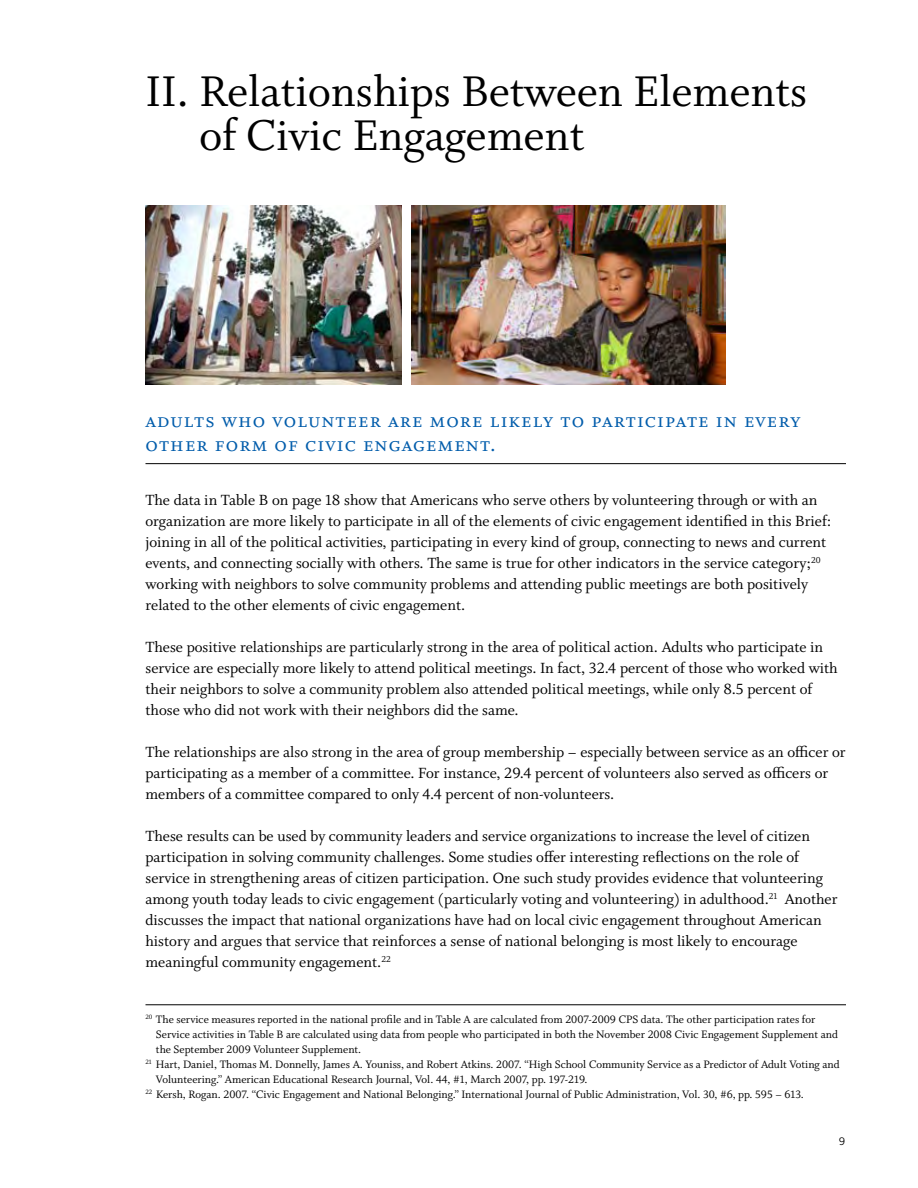
<style>
.page{position:relative;width:918px;height:1188px;background:#fff}
.page>*{position:absolute;margin:0;border:0;box-sizing:border-box;transform-origin:0 0}
.t1{font:48px/44.1px "Whitman Roman LF";color:#000}
.t2{font:22.5px/24px "Whitman Small Caps LF";letter-spacing:.05em;color:#005cab}
.t3{font:16.5px/21px "Whitman Roman LF";color:#000}
.t4{font:12px "Whitman Roman LF";color:#000}
.t5{font:10.5px "Trade Gothic";color:#000}
</style>
<div class="page">
<hr style="left:146px;top:463px;width:700px;height:1px;background:#000">
<hr style="left:146px;top:1005px;width:700px;height:1px;background:#000">
<img style="left:146px;top:206px;width:256px;height:179px">
<img style="left:412px;top:206px;width:314px;height:179px">
<h1 class="t1" style="left:200px;top:70px;width:609px;text-indent:-54px">II. Relationships Between Elements of Civic Engagement</h1>
<h2 class="t2" style="left:146px;top:409px;width:657px">adults who volunteer are more likely to participate in every other form of civic engagement.</h2>
<p class="t3" style="left:145px;top:490px;width:687px">The data in Table B on page 18 show that Americans who serve others by volunteering through or with an organization are more likely to participate in all of the elements of civic engagement identified in this Brief: joining in all of the political activities, participating in every kind of group, connecting to news and current events, and connecting socially with others. The same is true for other indicators in the service category;<sup>20 </sup>working with neighbors to solve community problems and attending public meetings are both positively related to the other elements of civic engagement.</p>
<p class="t3" style="left:145px;top:637px;width:694px">These positive relationships are particularly strong in the area of political action. Adults who participate in service are especially more likely to attend political meetings. In fact, 32.4 percent of those who worked with their neighbors to solve a community problem also attended political meetings, while only 8.5 percent of those who did not work with their neighbors did the same.</p>
<p class="t3" style="left:145px;top:742px;width:702px">The relationships are also strong in the area of group membership – especially between service as an officer or participating as a member of a committee. For instance, 29.4 percent of volunteers also served as officers or members of a committee compared to only 4.4 percent of non-volunteers.</p>
<p class="t3" style="left:145px;top:826px;width:694px">These results can be used by community leaders and service organizations to increase the level of citizen participation in solving community challenges. Some studies offer interesting reflections on the role of service in strengthening areas of citizen participation. One such study provides evidence that volunteering among youth today leads to civic engagement (particularly voting and volunteering) in adulthood.<sup>21</sup> Another discusses the impact that national organizations have had on local civic engagement throughout American history and argues that service that reinforces a sense of national belonging is most likely to encourage meaningful community engagement.<sup>22</sup></p>
<p class="t4" style="left:146px;top:1013px;width:671px"><sup>20</sup> The service measures reported in the national profile and in Table A are calculated from 2007-2009 CPS data. The other participation rates for</p>
<p class="t4" style="left:156px;top:1028px;width:684px">Service activities in Table B are calculated using data from people who participated in both the November 2008 Civic Engagement Supplement and</p>
<p class="t4" style="left:156px;top:1043px;width:207px">the September 2009 Volunteer Supplement.</p>
<p class="t4" style="left:146px;top:1058px;width:696px"><sup>21</sup> Hart, Daniel, Thomas M. Donnelly, James A. Youniss, and Robert Atkins. 2007. “High School Community Service as a Predictor of Adult Voting and</p>
<p class="t4" style="left:156px;top:1073px;width:433px">Volunteering.” American Educational Research Journal, Vol. 44, #1, March 2007, pp. 197-219.</p>
<p class="t4" style="left:146px;top:1088px;width:660px"><sup>22</sup> Kersh, Rogan. 2007. “Civic Engagement and National Belonging.” International Journal of Public Administration, Vol. 30, #6, pp. 595 – 613.</p>
<p class="t5" style="left:839px;top:1135px;width:8px">9</p>
</div>
